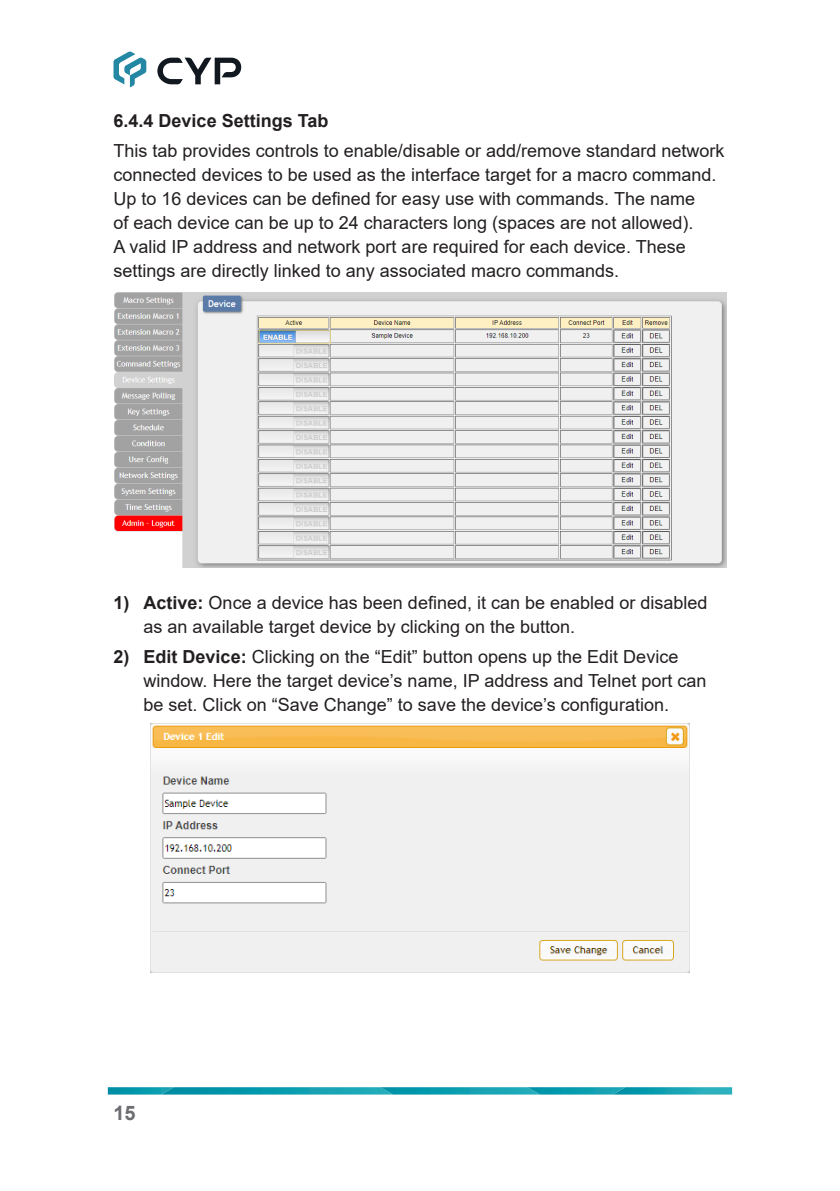
<style>
.page{position:relative;width:840px;height:1191px;background:#fff}
.page>*{position:absolute;margin:0;border:0;box-sizing:border-box;transform-origin:0 0}
.t1{font:700 20px "Arial";color:#6c6d70}
.Paragraph{font:18px/24px "Arial";color:#231f20}
.Callout_List_-_Bold{font:18px/24px "Arial";color:#231f20}
.Sub_Sub_Header{font:700 18px "Arial";color:#231f20}
.s1{font-weight:700}
</style>
<div class="page">
<svg style="left:113px;top:51px;width:33px;height:36px"></svg>
<svg style="left:157px;top:58px;width:84px;height:26px"></svg>
<svg style="left:108px;top:1087px;width:623px;height:7px;background:#15a0b2"></svg>
<img style="left:114px;top:292px;width:612px;height:275px">
<img style="left:150px;top:723px;width:539px;height:249px">
<p class="Sub_Sub_Header" style="left:113px;top:107px;width:216px">6.4.4 Device Settings Tab</p>
<p class="Paragraph" style="left:113px;top:138px;width:612px">This tab provides controls to enable/disable or add/remove standard network connected devices to be used as the interface target for a macro command.<br>Up to 16 devices can be defined for easy use with commands. The name<br>of each device can be up to 24 characters long (spaces are not allowed).<br>A valid IP address and network port are required for each device. These settings are directly linked to any associated macro commands.</p>
<p class="Callout_List_-_Bold" style="left:143px;top:590px;width:565px;text-indent:-30px"><span class="s1">1) Active:</span> Once a device has been defined, it can be enabled or disabled as an available target device by clicking on the button.</p>
<p class="Callout_List_-_Bold" style="left:143px;top:644px;width:564px;text-indent:-30px"><span class="s1">2) Edit Device:</span> Clicking on the “Edit” button opens up the Edit Device window. Here the target device’s name, IP address and Telnet port can be set. Click on “Save Change” to save the device’s configuration.</p>
<p class="t1" style="left:113px;top:1099px;width:24px">15</p>
</div>
